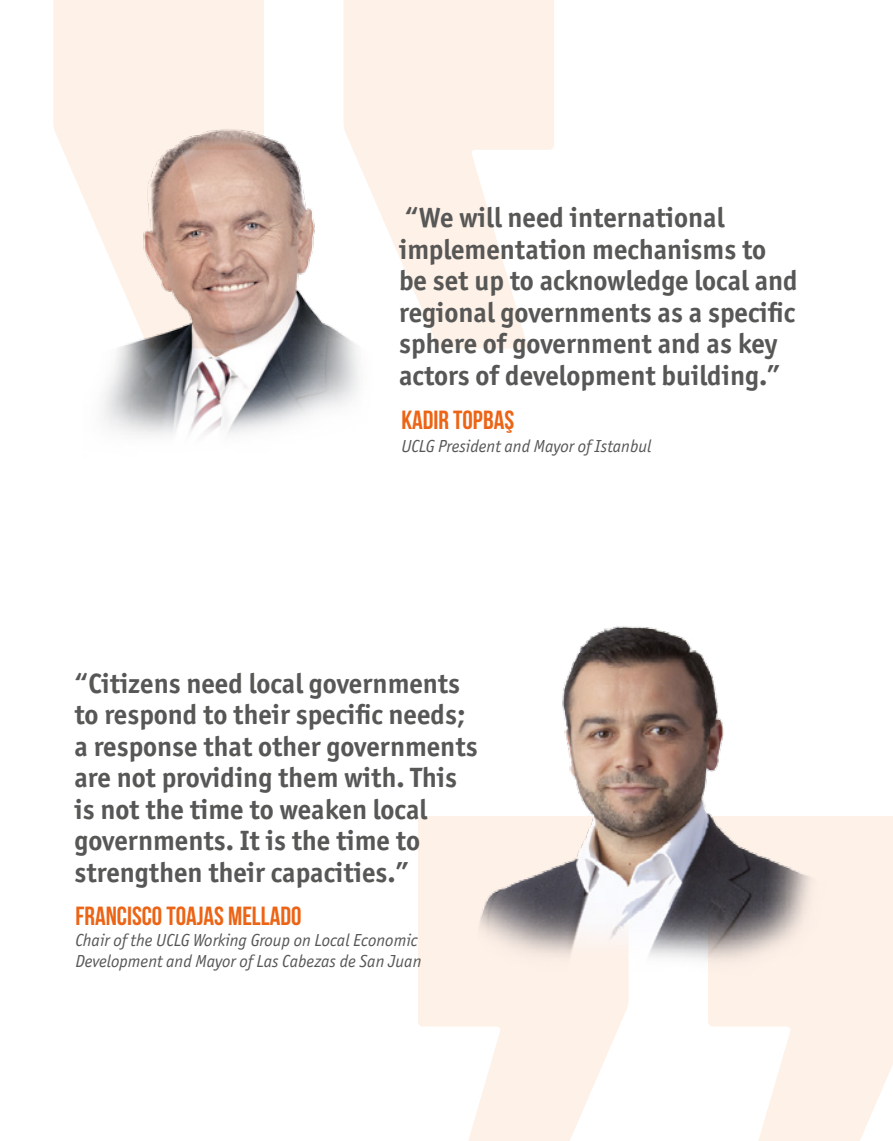
<style>
.page{position:relative;width:893px;height:1141px;background:#fff}
.page>*{position:absolute;margin:0;border:0;box-sizing:border-box;transform-origin:0 0}
.t1{font:28px/31.5px "Officina San ITC Bold OS";color:#575756}
.t2{font:700 26.25px "Bebas Neue";color:#ec6415}
.t3{font:17.5px/21px "Officina San ITC Book Ital OS";color:#575756}
</style>
<div class="page">
<svg style="left:53px;top:0;width:501px;height:348px;fill:#fef1e8"></svg>
<svg style="left:418px;top:816px;width:475px;height:325px;fill:#fef1e8"></svg>
<img style="left:84px;top:120px;width:298px;height:316px">
<img style="left:474px;top:626px;width:360px;height:352px">
<p class="t1" style="left:399px;top:202px;width:400px">“We will need international implementation mechanisms to be set up to acknowledge local and regional governments as a specific sphere of government and as key actors of development building.”</p>
<p class="t2" style="left:401px;top:406px;width:114px">KADIR TOPBAŞ</p>
<p class="t3" style="left:401px;top:435px;width:252px">UCLG President and Mayor of Istanbul</p>
<p class="t1" style="left:74px;top:667px;width:405px">“Citizens need local governments to respond to their specific needs; a response that other governments are not providing them with. This is not the time to weaken local governments. It is the time to strengthen their capacities.”</p>
<p class="t2" style="left:75px;top:901px;width:228px">FRANCISCO TOAJAS MELLADO</p>
<p class="t3" style="left:75px;top:930px;width:348px">Chair of the UCLG Working Group on Local Economic<br>Development and Mayor of Las Cabezas de San Juan</p>
</div>
